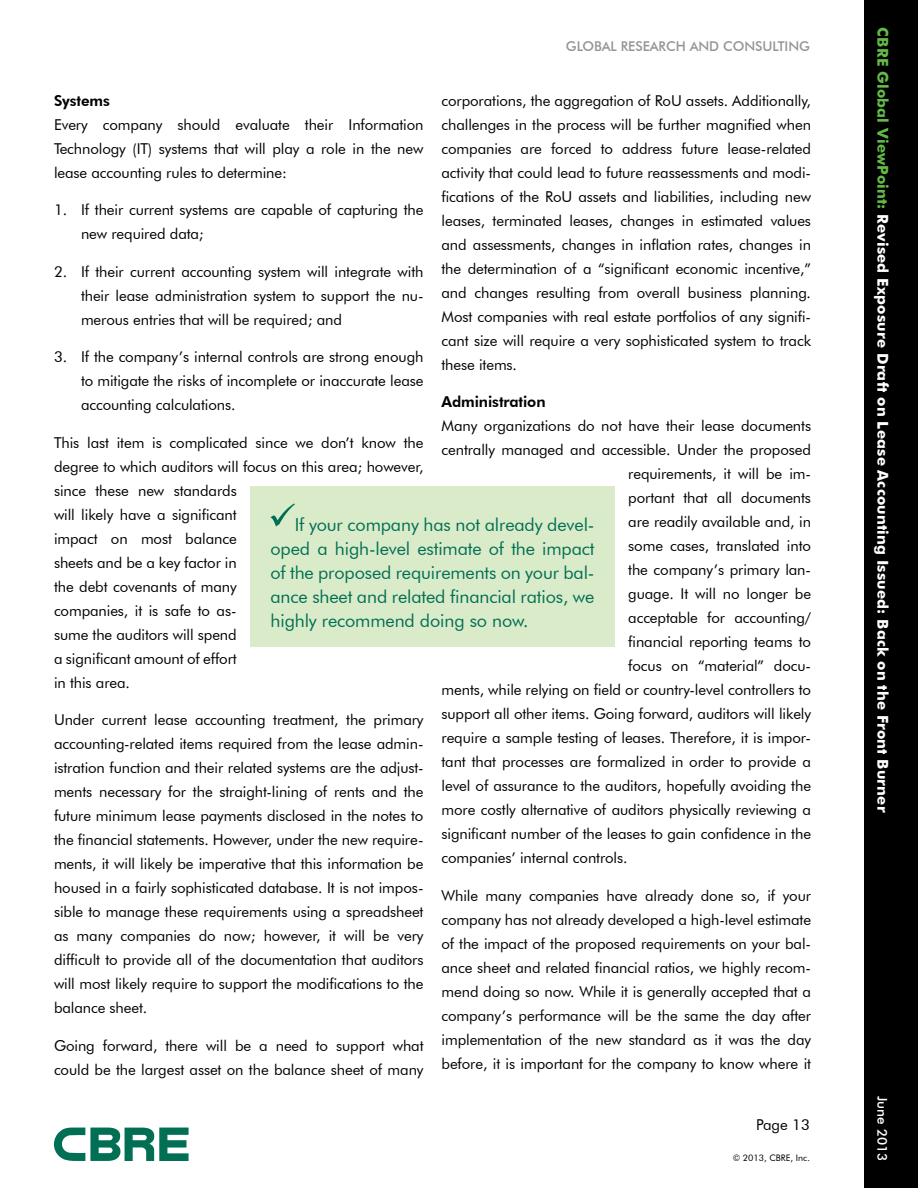
<style>
.page{position:relative;width:918px;height:1188px;background:#fff}
.page>*{position:absolute;margin:0;border:0;box-sizing:border-box;transform-origin:0 0}
.t1{font:18px/24px "Futura BT";letter-spacing:-.005em;color:#006f53;text-align:justify}
.t2{font:15px/24px "Futura BT";letter-spacing:-.005em;color:#000;text-align:justify}
.t3{font:700 15px "Futura BT";letter-spacing:.01em;color:#fff}
.t4{font:800 15px "Futura BT";letter-spacing:-.005em;color:#000}
.t5{font:500 13.5px "Futura BT";letter-spacing:-.005em;color:#939598}
.t6{font:500 13.5px "Futura BT";color:#fff}
.t7{font:9px "Futura BT";color:#000}
.s1{color:#62bb46}
</style>
<div class="page">
<div style="left:864px;top:0;width:54px;height:1188px;background:#000"></div>
<svg style="left:54px;top:1128px;width:135px;height:33px"></svg>
<div style="left:250px;top:487px;width:365px;height:160px;background:#daebc9"></div>
<svg style="left:271px;top:503px;width:24px;height:24px"></svg>
<p class="t5" style="left:566px;top:38px;width:244px">GLOBAL RESEARCH AND CONSULTING</p>
<p class="t2" style="left:442px;top:88px;width:371px">corporations, the aggregation of RoU assets. Additionally, challenges in the process will be further magnified when companies are forced to address future lease-related activity that could lead to future reassessments and modi&shy;fications of the RoU assets and liabilities, including new leases, terminated leases, changes in estimated values and assessments, changes in inflation rates, changes in the determination of a “significant economic incentive,” and changes resulting from overall business planning.<br>Most companies with real estate portfolios of any signifi&shy;cant size will require a very sophisticated system to track these items.</p>
<p class="t4" style="left:442px;top:393px;width:106px">Administration</p>
<p class="t2" style="left:442px;top:414px;width:371px">Many organizations do not have their lease documents</p>
<p class="t2" style="left:442px;top:438px;width:371px">centrally managed and accessible. Under the proposed</p>
<p class="t2" style="left:628px;top:462px;width:184px">requirements, it will be im-</p>
<p class="t2" style="left:628px;top:486px;width:184px">portant that all documents</p>
<p class="t2" style="left:628px;top:510px;width:184px">are readily available and, in</p>
<p class="t2" style="left:628px;top:534px;width:184px">some cases, translated into</p>
<p class="t2" style="left:628px;top:558px;width:184px">the company’s primary lan-</p>
<p class="t2" style="left:628px;top:582px;width:184px">guage. It will no longer be</p>
<p class="t2" style="left:628px;top:606px;width:184px">acceptable for accounting/</p>
<p class="t2" style="left:628px;top:630px;width:184px">financial reporting teams to</p>
<p class="t2" style="left:628px;top:654px;width:184px">focus on “material” docu-</p>
<p class="t2" style="left:442px;top:678px;width:371px">ments, while relying on field or country-level controllers to</p>
<p class="t2" style="left:442px;top:702px;width:371px">support all other items. Going forward, auditors will likely</p>
<p class="t2" style="left:442px;top:726px;width:371px">require a sample testing of leases. Therefore, it is impor-</p>
<p class="t2" style="left:442px;top:750px;width:371px">tant that processes are formalized in order to provide a</p>
<p class="t2" style="left:442px;top:774px;width:371px">level of assurance to the auditors, hopefully avoiding the</p>
<p class="t2" style="left:442px;top:798px;width:371px">more costly alternative of auditors physically reviewing a</p>
<p class="t2" style="left:442px;top:822px;width:371px">significant number of the leases to gain confidence in the</p>
<p class="t2" style="left:442px;top:846px;width:188px">companies’ internal controls.</p>
<p class="t2" style="left:442px;top:883px;width:371px">While many companies have already done so, if your company has not already developed a high-level estimate of the impact of the proposed requirements on your bal&shy;ance sheet and related financial ratios, we highly recom&shy;mend doing so now. While it is generally accepted that a company’s performance will be the same the day after implementation of the new standard as it was the day before, it is important for the company to know where it</p>
<p class="t4" style="left:54px;top:91px;width:58px">Systems</p>
<p class="t2" style="left:54px;top:112px;width:371px">Every company should evaluate their Information Technology (IT) systems that will play a role in the new lease accounting rules to determine:</p>
<p class="t2" style="left:81px;top:198px;width:344px;text-indent:-27px">1. If their current systems are capable of capturing the new required data;</p>
<p class="t2" style="left:81px;top:259px;width:344px;text-indent:-27px">2. If their current accounting system will integrate with their lease administration system to support the nu&shy;merous entries that will be required; and</p>
<p class="t2" style="left:81px;top:345px;width:344px;text-indent:-27px">3. If the company’s internal controls are strong enough to mitigate the risks of incomplete or inaccurate lease accounting calculations.</p>
<p class="t2" style="left:54px;top:430px;width:371px;text-align:left">This last item is complicated since we don’t know the degree to which auditors will focus on this area; however, since these new standards<br>will likely have a significant<br>impact on most balance<br>sheets and be a key factor in<br>the debt covenants of many<br>companies, it is safe to as-<br>sume the auditors will spend<br>a significant amount of effort<br>in this area.</p>
<p class="t2" style="left:54px;top:708px;width:371px">Under current lease accounting treatment, the primary accounting-related items required from the lease admin&shy;istration function and their related systems are the adjust&shy;ments necessary for the straight-lining of rents and the future minimum lease payments disclosed in the notes to the financial statements. However, under the new require&shy;ments, it will likely be imperative that this information be housed in a fairly sophisticated database. It is not impos&shy;sible to manage these requirements using a spreadsheet as many companies do now; however, it will be very difficult to provide all of the documentation that auditors will most likely require to support the modifications to the balance sheet.</p>
<p class="t2" style="left:54px;top:1033px;width:371px">Going forward, there will be a need to support what could be the largest asset on the balance sheet of many</p>
<p class="t1" style="left:271px;top:512px;width:326px;text-indent:24px">If your company has not already devel&shy;oped a high-level estimate of the impact of the proposed requirements on your bal&shy;ance sheet and related financial ratios, we highly recommend doing so now.</p>
<p class="t2" style="left:756px;top:1113px;width:55px">Page 13</p>
<p class="t7" style="left:733px;top:1153px;width:79px">© 2013, CBRE, Inc.</p>
<p class="t3" style="left:892px;top:27px;width:786px;rotate:90deg"><span class="s1">CBRE Global ViewPoint:</span> Revised Exposure Draft on Lease Accounting Issued: Back on the Front Burner</p>
<p class="t6" style="left:891px;top:1096px;width:67px;rotate:90deg">JUNE 2013</p>
</div>
